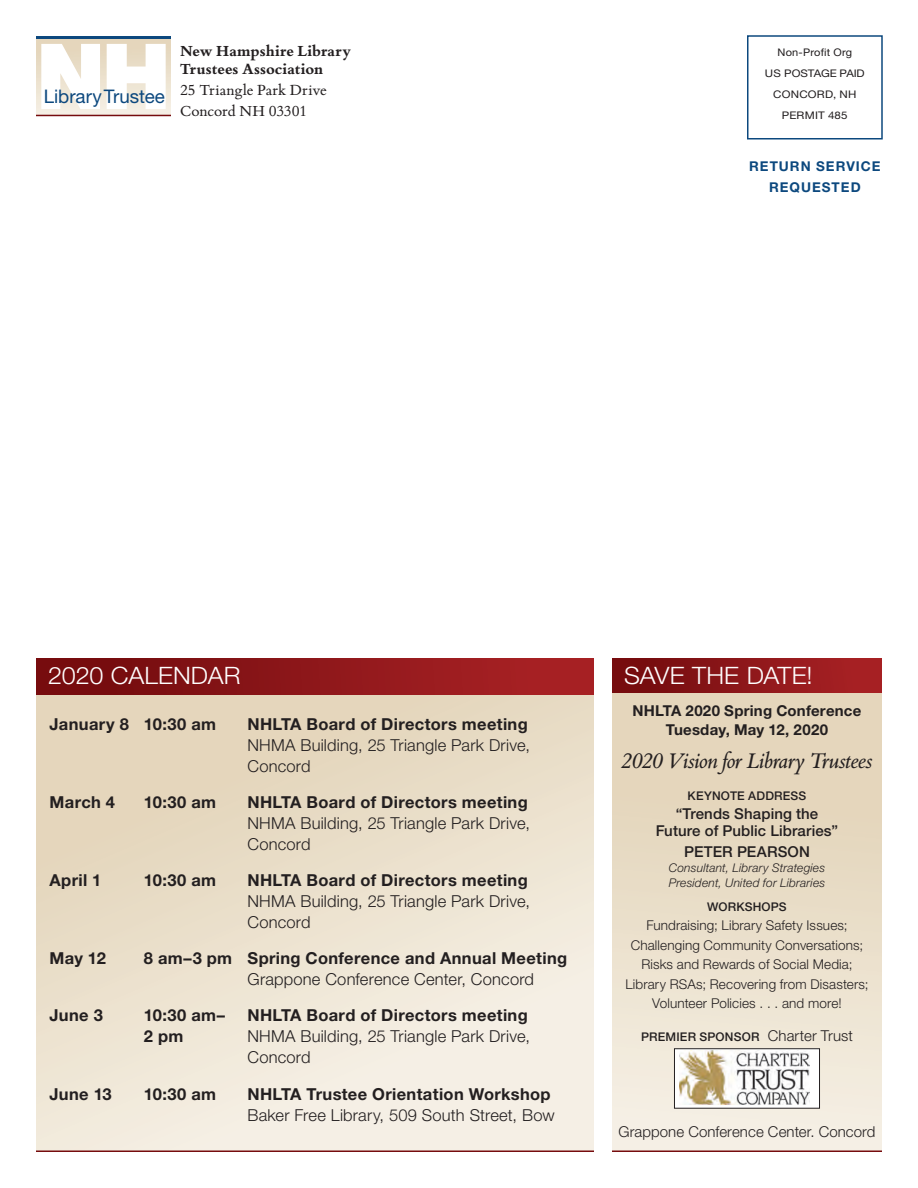
<style>
.page{position:relative;width:918px;height:1188px;background:#fff}
.page>*{position:absolute;margin:0;border:0;box-sizing:border-box;transform-origin:0 0}
.t1{font:italic 24px "Bembo Book MT Std";letter-spacing:-.025em;color:#231f20}
.t2{font:300 24px "Helvetica Neue LT Std";color:#fff;scale:1.05 1}
.t3{font:18.75px "Helvetica Neue LT Std";color:#0c487e}
.t4{font:700 16.5px "Helvetica Neue LT Std";letter-spacing:.02em;color:#231f20}
.t5{font:300 16.5px/21px "Helvetica Neue LT Std";letter-spacing:.01em;color:#231f20}
.t6{font:700 16.5px/18px "Bembo Book MT Std";letter-spacing:.005em;color:#231f20}
.t7{font:16.5px/21px "Bembo Book MT Std";letter-spacing:-.005em;color:#231f20}
.t8{font:500 15px/16.5px "Helvetica Neue LT Std";letter-spacing:.005em;color:#231f20;text-align:center}
.t9{font:700 15px/19.5px "Helvetica Neue LT Std";letter-spacing:.015em;color:#231f20;text-align:center}
.t10{font:300 15px "Helvetica Neue LT Std";letter-spacing:.005em;color:#231f20}
.t11{font:300 13.5px/19.5px "Helvetica Neue LT Std";letter-spacing:.01em;color:#231f20;text-align:center}
.t12{font:700 13.5px/21px "Helvetica Neue LT Std";letter-spacing:.075em;color:#0c487e;text-align:center}
.t13{font:italic 300 12px/15px "Helvetica Neue LT Std";letter-spacing:.015em;color:#231f20}
.t14{font:500 12px "Helvetica Neue LT Std";letter-spacing:.015em;color:#231f20}
.t15{font:10.5px/21px "Helvetica Neue LT Std";letter-spacing:.015em;color:#211d1e;text-align:center;scale:1.05 1}
.s1{font-weight:300;font-size:15px}
</style>
<div class="page">
<div style="left:747px;top:35px;width:136px;height:105px;border:2px solid #0c487e"></div>
<div style="left:36px;top:39px;width:135px;height:76px;background:linear-gradient(to bottom,#e2d3b7,#f5f0e5)"></div>
<svg style="left:41px;top:44px;width:125px;height:65px"></svg>
<hr style="left:36px;top:36px;width:135px;height:3px;background:#0c487e">
<hr style="left:36px;top:115px;width:135px;height:1px;background:#760c0e">
<div style="left:36px;top:694px;width:558px;height:457px;background:linear-gradient(to bottom,#e4d5ba,#f6f0e6)"></div>
<div style="left:36px;top:658px;width:558px;height:36px;background:linear-gradient(to right,#710a0d,#ab2326)"></div>
<div style="left:612px;top:658px;width:270px;height:36px;background:linear-gradient(to right,#710b0d,#aa2326)"></div>
<hr style="left:36px;top:1150px;width:558px;height:2px;background:#760c0e">
<div style="left:612px;top:693px;width:270px;height:459px;background:linear-gradient(to bottom,#e1d1b4,#f5efe4)"></div>
<div style="left:674px;top:1049px;width:146px;height:59px;background:#fff"></div>
<img style="left:680px;top:1051px;width:129px;height:53px">
<hr style="left:612px;top:1150px;width:270px;height:2px;background:#760c0e">
<p class="t3" style="left:44px;top:86px;width:123px">LibraryTrustee</p>
<p class="t6" style="left:180px;top:41px;width:172px">New Hampshire Library<br>Trustees Association</p>
<p class="t7" style="left:180px;top:79px;width:148px">25 Triangle Park Drive<br>Concord NH 03301</p>
<p class="t15" style="left:765px;top:42px;width:97px">Non-Profit Org<br>US POSTAGE PAID<br>CONCORD, NH<br>PERMIT 485</p>
<p class="t12" style="left:749px;top:155px;width:133px">RETURN SERVICE<br>REQUESTED</p>
<h1 class="t2" style="left:48px;top:661px;width:185px">2020 CALENDAR</h1>
<h1 class="t2" style="left:624px;top:661px;width:181px">SAVE THE DATE!</h1>
<p class="t9" style="left:633px;top:700px;width:230px">NHLTA 2020 Spring Conference<br>Tuesday, May 12, 2020</p>
<h1 class="t1" style="left:621px;top:745px;width:253px">2020 Vision for Library Trustees</h1>
<p class="t14" style="left:688px;top:788px;width:120px">KEYNOTE ADDRESS</p>
<p class="t8" style="left:656px;top:805px;width:184px">“Trends Shaping the<br>Future of Public Libraries”</p>
<p class="t8" style="left:684px;top:843px;width:127px">PETER PEARSON</p>
<p class="t13" style="left:669px;top:860px;width:158px">Consultant, Library Strategies<br>President, United for Libraries</p>
<p class="t14" style="left:707px;top:899px;width:81px">WORKSHOPS</p>
<p class="t11" style="left:625px;top:915px;width:245px">Fundraising; Library Safety Issues; Challenging Community Conversations; Risks and Rewards of Social Media; Library RSAs; Recovering from Disasters; Volunteer Policies . . . and more!</p>
<p class="t14" style="left:641px;top:1030px;width:213px">PREMIER SPONSOR <span class="s1">Charter Trust</span></p>
<p class="t4" style="left:50px;top:714px;width:168px">January 8 10:30 am</p>
<p class="t4" style="left:248px;top:714px;width:282px">NHLTA Board of Directors meeting</p>
<p class="t5" style="left:248px;top:734px;width:284px">NHMA Building, 25 Triangle Park Drive,<br>Concord</p>
<p class="t4" style="left:50px;top:792px;width:67px">March 4</p>
<p class="t4" style="left:144px;top:792px;width:74px">10:30 am</p>
<p class="t4" style="left:248px;top:792px;width:282px">NHLTA Board of Directors meeting</p>
<p class="t5" style="left:248px;top:812px;width:284px">NHMA Building, 25 Triangle Park Drive,<br>Concord</p>
<p class="t4" style="left:50px;top:870px;width:53px">April 1</p>
<p class="t4" style="left:144px;top:870px;width:74px">10:30 am</p>
<p class="t4" style="left:248px;top:870px;width:282px">NHLTA Board of Directors meeting</p>
<p class="t5" style="left:248px;top:890px;width:284px">NHMA Building, 25 Triangle Park Drive,<br>Concord</p>
<p class="t4" style="left:50px;top:948px;width:58px">May 12</p>
<p class="t4" style="left:144px;top:948px;width:425px">8 am–3 pm Spring Conference and Annual Meeting</p>
<p class="t5" style="left:248px;top:968px;width:288px">Grappone Conference Center, Concord</p>
<p class="t4" style="left:50px;top:1005px;width:55px">June 3</p>
<p class="t4" style="left:144px;top:1005px;width:83px">10:30 am–</p>
<p class="t4" style="left:248px;top:1005px;width:282px">NHLTA Board of Directors meeting</p>
<p class="t4" style="left:144px;top:1026px;width:41px">2 pm</p>
<p class="t5" style="left:248px;top:1025px;width:284px">NHMA Building, 25 Triangle Park Drive,<br>Concord</p>
<p class="t4" style="left:50px;top:1084px;width:64px">June 13</p>
<p class="t4" style="left:144px;top:1084px;width:74px">10:30 am</p>
<p class="t4" style="left:248px;top:1084px;width:305px">NHLTA Trustee Orientation Workshop</p>
<p class="t5" style="left:248px;top:1105px;width:309px">Baker Free Library, 509 South Street, Bow</p>
<p class="t10" style="left:618px;top:1123px;width:259px">Grappone Conference Center. Concord</p>
</div>
